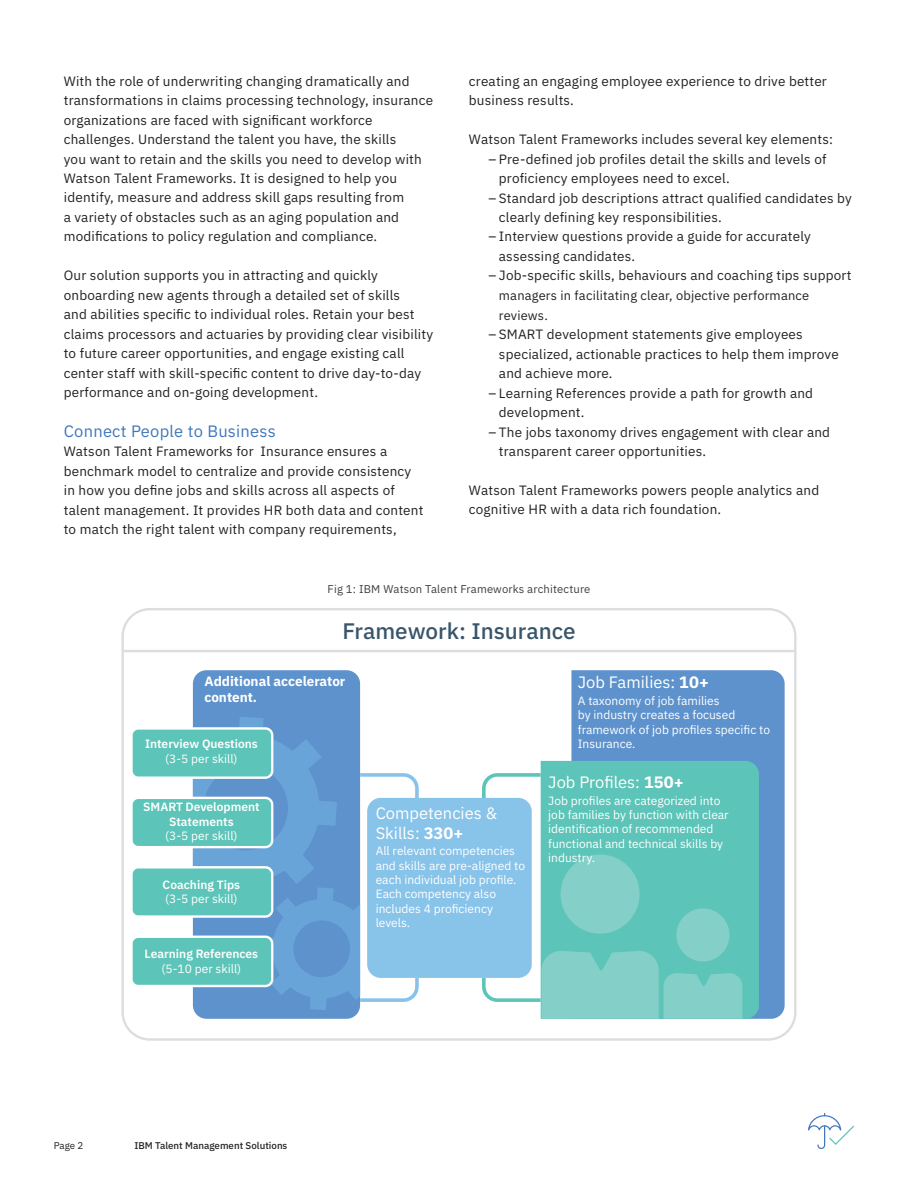
<style>
.page{position:relative;width:918px;height:1188px;background:#fff}
.page>*{position:absolute;margin:0;border:0;box-sizing:border-box;transform-origin:0 0}
.t1{font:500 22.5px "IBM Plex Sans";color:#39556a}
.t2{font:16.5px/19.8px "IBM Plex Sans";color:#fff}
.t3{font:16.5px "IBM Plex Sans";letter-spacing:.015em;color:#4077bc}
.t4{font:13.5px/19.5px "IBM Plex Sans";letter-spacing:.015em;color:#231f20}
.t5{font:700 13.5px/16.2px "IBM Plex Sans";color:#fff}
.t6{font:12.9px/19.5px "IBM Plex Sans";letter-spacing:.015em;color:#231f20}
.t7{font:12px/14.4px "IBM Plex Sans";color:#fff}
.t8{font:600 12px/14.4px "IBM Plex Sans";color:#fff;text-align:center}
.t9{font:11.25px "IBM Plex Sans";letter-spacing:.015em;color:#3e3e3f}
.t10{font:500 9.75px "IBM Plex Sans";color:#231f20}
.t11{font:9.75px "IBM Plex Sans";color:#231f20}
.s1{font-weight:700}
</style>
<div class="page">
<svg style="left:808px;top:1113px;width:46px;height:36px"></svg>
<div style="left:121px;top:608px;width:676px;height:433px;border:2px solid #dcdddf;border-radius:27px"></div>
<div style="left:193px;top:670px;width:167px;height:349px;background:#5e92cd;border-radius:14px"></div>
<div style="left:571px;top:670px;width:214px;height:349px;background:#5e92cd"></div>
<div style="left:541px;top:761px;width:218px;height:258px;background:#5cc4b8"></div>
<div style="left:131px;top:728px;width:141px;height:50px;background:#5cc4b8;border-radius:7px"></div>
<div style="left:130px;top:727px;width:143px;height:52px;border:2px solid #fff;border-radius:7px"></div>
<div style="left:131px;top:798px;width:141px;height:49px;background:#5cc4b8;border-radius:7px"></div>
<div style="left:130px;top:797px;width:143px;height:51px;border:2px solid #fff;border-radius:7px"></div>
<div style="left:131px;top:867px;width:141px;height:50px;background:#5cc4b8;border-radius:7px"></div>
<div style="left:130px;top:866px;width:143px;height:52px;border:2px solid #fff;border-radius:7px"></div>
<div style="left:131px;top:937px;width:141px;height:49px;background:#5cc4b8;border-radius:7px"></div>
<div style="left:130px;top:936px;width:143px;height:51px;border:2px solid #fff;border-radius:7px"></div>
<hr style="left:123px;top:650px;width:672px;height:2px;background:#dcdddf">
<svg style="left:480px;top:771px;width:262px;height:248px;background:#78cdc3"></svg>
<svg style="left:193px;top:717px;width:228px;height:293px"></svg>
<div style="left:367px;top:798px;width:165px;height:180px;background:#88c3ea;border-radius:14px"></div>
<p class="t4" style="left:64px;top:70px;width:371px">With the role of underwriting changing dramatically and transformations in claims processing technology, insurance organizations are faced with significant workforce challenges. Understand the talent you have, the skills<br>you want to retain and the skills you need to develop with Watson Talent Frameworks. It is designed to help you identify, measure and address skill gaps resulting from<br>a variety of obstacles such as an aging population and modifications to policy regulation and compliance.</p>
<p class="t4" style="left:64px;top:265px;width:371px">Our solution supports you in attracting and quickly onboarding new agents through a detailed set of skills<br>and abilities specific to individual roles. Retain your best claims processors and actuaries by providing clear visibility to future career opportunities, and engage existing call center staff with skill-specific content to drive day-to-day performance and on-going development.</p>
<p class="t3" style="left:64px;top:418px;width:214px">Connect People to Business</p>
<p class="t4" style="left:64px;top:440px;width:361px">Watson Talent Frameworks for Insurance ensures a benchmark model to centralize and provide consistency in how you define jobs and skills across all aspects of talent management. It provides HR both data and content to match the right talent with company requirements,</p>
<p class="t4" style="left:469px;top:70px;width:360px">creating an engaging employee experience to drive better business results.</p>
<p class="t4" style="left:469px;top:128px;width:366px">Watson Talent Frameworks includes several key elements:</p>
<p class="t4" style="left:499px;top:148px;width:329px;text-indent:-11px">– Pre-defined job profiles detail the skills and levels of proficiency employees need to excel.</p>
<p class="t4" style="left:499px;top:187px;width:355px;text-indent:-11px">– Standard job descriptions attract qualified candidates by clearly defining key responsibilities.</p>
<p class="t4" style="left:499px;top:226px;width:314px;text-indent:-11px">– Interview questions provide a guide for accurately assessing candidates.</p>
<p class="t4" style="left:488px;top:265px;width:365px">– Job-specific skills, behaviours and coaching tips support</p>
<p class="t6" style="left:499px;top:285px;width:312px">managers in facilitating clear, objective performance reviews.</p>
<p class="t4" style="left:499px;top:323px;width:341px;text-indent:-11px">– SMART development statements give employees specialized, actionable practices to help them improve and achieve more.</p>
<p class="t4" style="left:499px;top:382px;width:316px;text-indent:-11px">– Learning References provide a path for growth and development.</p>
<p class="t4" style="left:499px;top:421px;width:333px;text-indent:-11px">– The jobs taxonomy drives engagement with clear and transparent career opportunities.</p>
<p class="t4" style="left:469px;top:479px;width:352px">Watson Talent Frameworks powers people analytics and cognitive HR with a data rich foundation.</p>
<p class="t9" style="left:328px;top:580px;width:264px">Fig 1: IBM Watson Talent Frameworks architecture</p>
<h1 class="t1" style="left:342px;top:614px;width:235px">Framework: Insurance</h1>
<p class="t5" style="left:204px;top:672px;width:142px">Additional accelerator content.</p>
<p class="t8" style="left:145px;top:736px;width:114px">Interview Questions</p>
<p class="t7" style="left:165px;top:750px;width:74px">(3-5 per skill)</p>
<p class="t8" style="left:143px;top:799px;width:118px">SMART Development<br>Statements</p>
<p class="t7" style="left:165px;top:828px;width:74px">(3-5 per skill)</p>
<p class="t8" style="left:163px;top:876px;width:79px">Coaching Tips</p>
<p class="t7" style="left:165px;top:891px;width:74px">(3-5 per skill)</p>
<p class="t8" style="left:145px;top:946px;width:115px">Learning References</p>
<p class="t7" style="left:162px;top:960px;width:81px">(5-10 per skill)</p>
<p class="t2" style="left:376px;top:802px;width:123px">Competencies &amp;<br>Skills: <span class="s1">330+</span></p>
<p class="t7" style="left:376px;top:843px;width:151px">All relevant competencies and skills are pre-aligned to each individual job profile.<br>Each competency also includes 4 proficiency levels.</p>
<p class="t2" style="left:578px;top:671px;width:133px">Job Families: <span class="s1">10+</span></p>
<p class="t7" style="left:578px;top:693px;width:194px">A taxonomy of job families<br>by industry creates a focused framework of job profiles specific to<br>Insurance.</p>
<p class="t2" style="left:548px;top:771px;width:137px">Job Profiles: <span class="s1">150+</span></p>
<p class="t7" style="left:548px;top:792px;width:182px">Job profiles are categorized into job families by function with clear identification of recommended functional and technical skills by industry.</p>
<p class="t11" style="left:54px;top:1138px;width:31px">Page 2</p>
<p class="t10" style="left:134px;top:1138px;width:155px">IBM Talent Management Solutions</p>
</div>
